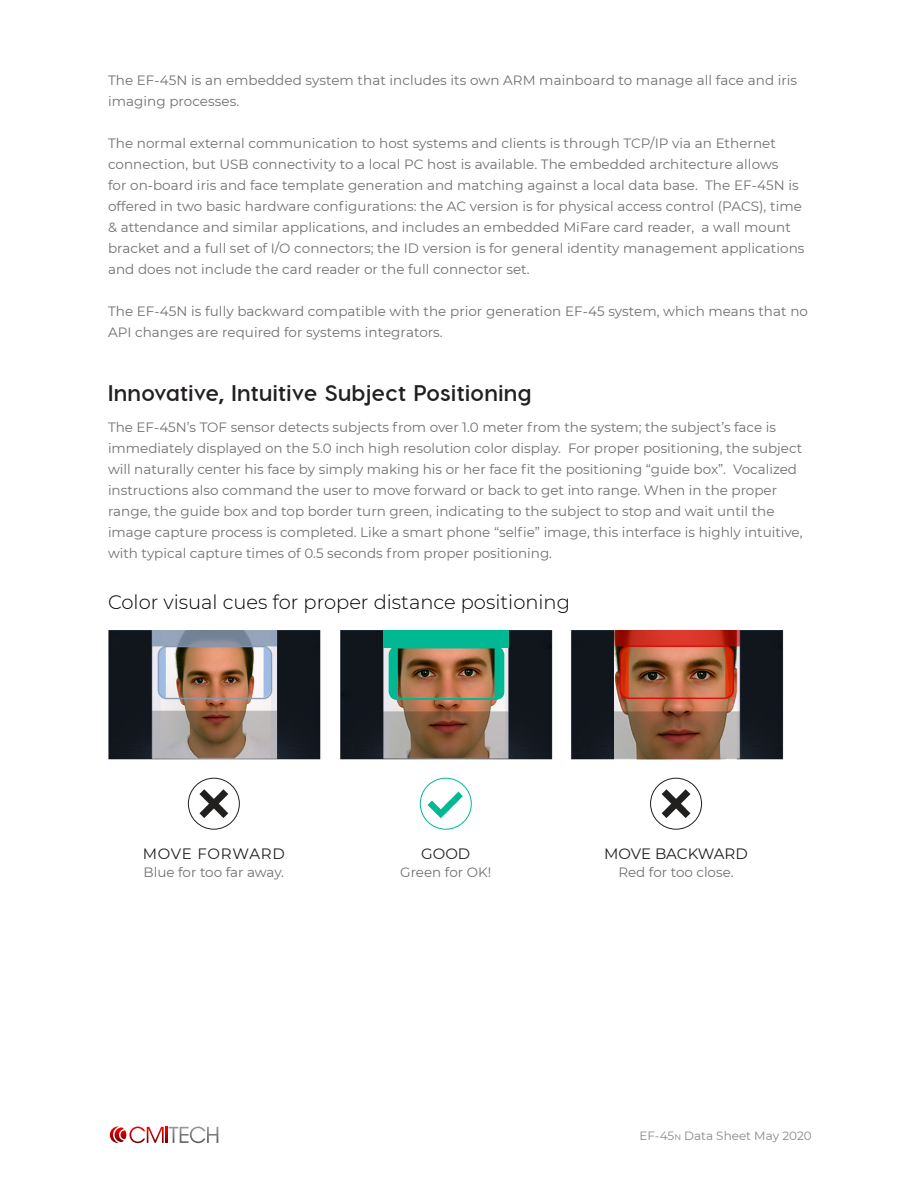
<style>
.page{position:relative;width:918px;height:1188px;background:#fff}
.page>*{position:absolute;margin:0;border:0;box-sizing:border-box;transform-origin:0 0}
.t1{font:700 22.5px "Visby CF";letter-spacing:.02em;color:#221f1f}
.t2{font:300 19.5px "Montserrat";color:#000}
.t3{font:15px "Montserrat";color:#221f1f}
.t4{font:15px "Montserrat";letter-spacing:.05em;color:#221f1f}
.t5{font:13.5px/21px "Montserrat";color:#707070}
.t6{font:12px "Montserrat";color:#888}
.s1{font-size:8.25px}
</style>
<div class="page">
<svg style="left:110px;top:1126px;width:108px;height:17px"></svg>
<div style="left:650px;top:778px;width:52px;height:52px;border:1px solid #221f1f;border-radius:50%"></div>
<svg style="left:662px;top:789px;width:28px;height:29px"></svg>
<div style="left:188px;top:778px;width:52px;height:52px;border:1px solid #221f1f;border-radius:50%"></div>
<svg style="left:199px;top:789px;width:29px;height:29px"></svg>
<div style="left:420px;top:778px;width:52px;height:52px;border:1px solid #00b894;border-radius:50%"></div>
<svg style="left:428px;top:792px;width:35px;height:26px"></svg>
<img style="left:108px;top:630px;width:676px;height:130px">
<div style="left:383px;top:630px;width:126px;height:18px;background:#00b894"></div>
<svg style="left:495px;top:648px;width:8px;height:52px"></svg>
<div style="left:389px;top:647px;width:115px;height:53px;border:2px solid #00b894;border-radius:7px"></div>
<svg style="left:390px;top:649px;width:8px;height:51px"></svg>
<p class="t5" style="left:108px;top:69px;width:691px">The EF-45N is an embedded system that includes its own ARM mainboard to manage all face and iris imaging processes.</p>
<p class="t5" style="left:108px;top:132px;width:698px">The normal external communication to host systems and clients is through TCP/IP via an Ethernet connection, but USB connectivity to a local PC host is available. The embedded architecture allows<br>for on-board iris and face template generation and matching against a local data base. The EF-45N is offered in two basic hardware configurations: the AC version is for physical access control (PACS), time &amp; attendance and similar applications, and includes an embedded MiFare card reader, a wall mount bracket and a full set of I/O connectors; the ID version is for general identity management applications and does not include the card reader or the full connector set.</p>
<p class="t5" style="left:108px;top:300px;width:702px">The EF-45N is fully backward compatible with the prior generation EF-45 system, which means that no<br>API changes are required for systems integrators.</p>
<p class="t1" style="left:108px;top:379px;width:425px">Innovative, Intuitive Subject Positioning</p>
<p class="t5" style="left:108px;top:416px;width:696px">The EF-45N’s TOF sensor detects subjects from over 1.0 meter from the system; the subject’s face is immediately displayed on the 5.0 inch high resolution color display. For proper positioning, the subject will naturally center his face by simply making his or her face fit the positioning “guide box”. Vocalized instructions also command the user to move forward or back to get into range. When in the proper range, the guide box and top border turn green, indicating to the subject to stop and wait until the image capture process is completed. Like a smart phone “selfie” image, this interface is highly intuitive, with typical capture times of 0.5 seconds from proper positioning.</p>
<p class="t2" style="left:108px;top:589px;width:464px">Color visual cues for proper distance positioning</p>
<p class="t4" style="left:143px;top:844px;width:143px">MOVE FORWARD</p>
<p class="t3" style="left:421px;top:843px;width:51px">GOOD</p>
<p class="t5" style="left:400px;top:861px;width:92px">Green for OK!</p>
<p class="t3" style="left:604px;top:844px;width:145px">MOVE BACKWARD</p>
<p class="t5" style="left:144px;top:861px;width:142px">Blue for too far away.</p>
<p class="t5" style="left:618px;top:862px;width:117px">Red for too close.</p>
<p class="t6" style="left:639px;top:1127px;width:174px">EF-45<span class="s1">N</span> Data Sheet May 2020</p>
</div>
